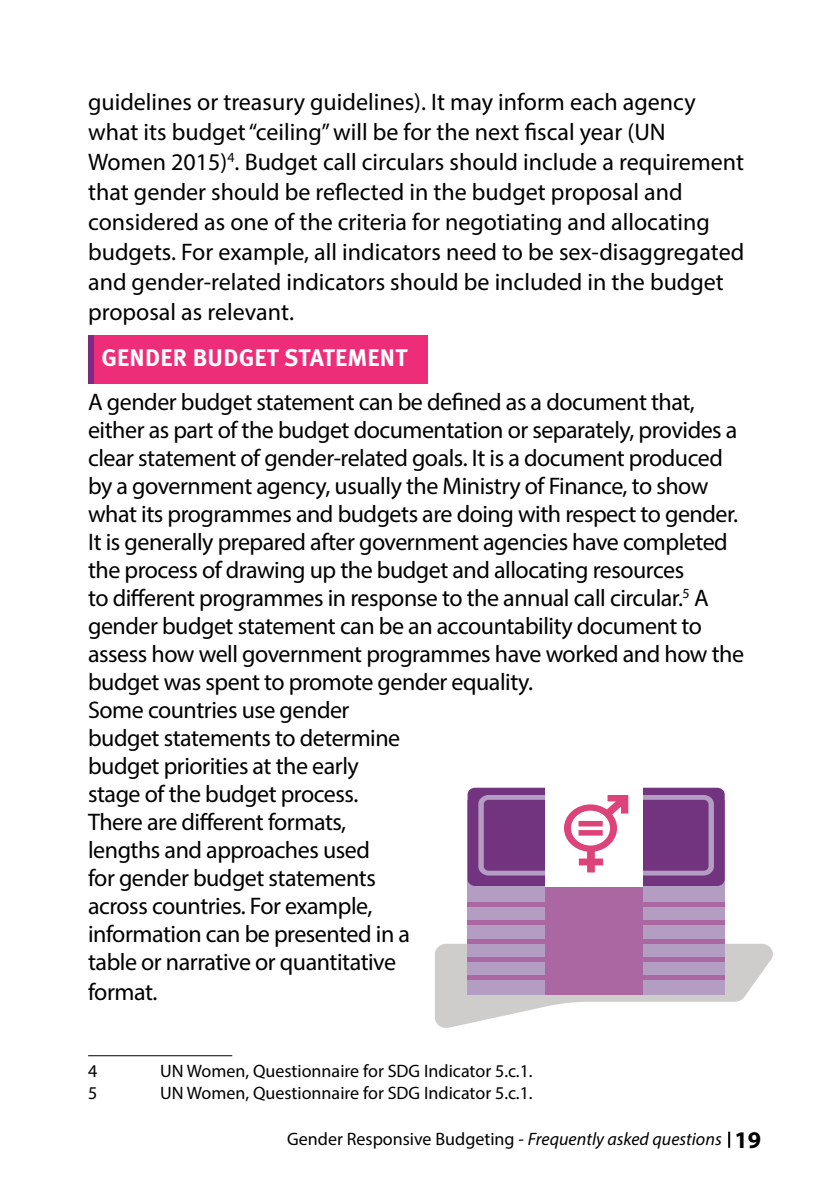
<style>
.page{position:relative;width:840px;height:1191px;background:#fff}
.page>*{position:absolute;margin:0;border:0;box-sizing:border-box;transform-origin:0 0}
.body_sample_GRB{font:24px/28px "Myriad Pro";letter-spacing:-.02em;color:#000}
.body_sample_GRB-2{font:24px/30px "Myriad Pro";color:#000}
.body_sample_GRB-3{font:700 24px "Meta Pro";letter-spacing:.01em;color:#fff}
.footnote{font:18px "Myriad Pro";color:#000}
.s1{font-style:italic}
.s2{font-weight:700;font-size:24px}
</style>
<div class="page">
<svg style="left:728px;top:1131px;width:1px;height:16px"></svg>
<div style="left:88px;top:336px;width:340px;height:48px;background:#ee2d78"></div>
<div style="left:88px;top:336px;width:6px;height:48px;background:#7d2a82"></div>
<hr style="left:88px;top:1055px;width:144px;height:1px;background:#000">
<svg style="left:435px;top:943px;width:338px;height:85px"></svg>
<div style="left:467px;top:800px;width:257px;height:194px;background:#b49dc3"></div>
<div style="left:467px;top:787px;width:257px;height:99px;background:#73347f;border-radius:7px"></div>
<div style="left:467px;top:902px;width:257px;height:5px;background:#ab67a2"></div>
<div style="left:467px;top:920px;width:257px;height:5px;background:#ab67a2"></div>
<div style="left:467px;top:938px;width:257px;height:5px;background:#ab67a2"></div>
<div style="left:467px;top:957px;width:257px;height:5px;background:#ab67a2"></div>
<div style="left:467px;top:975px;width:257px;height:5px;background:#ab67a2"></div>
<div style="left:545px;top:886px;width:97px;height:108px;background:#ab67a2"></div>
<div style="left:545px;top:787px;width:97px;height:99px;background:#fff"></div>
<svg style="left:478px;top:795px;width:235px;height:80px"></svg>
<div style="left:578px;top:821px;width:24px;height:5px;background:#dc4378"></div>
<div style="left:578px;top:830px;width:24px;height:5px;background:#dc4378"></div>
<p class="body_sample_GRB-2" style="left:88px;top:87px;width:657px">guidelines or treasury guidelines). It may inform each agency what its budget “ceiling” will be for the next fiscal year (UN Women 2015)<sup>4</sup>. Budget call circulars should include a requirement that gender should be reflected in the budget proposal and considered as one of the criteria for negotiating and allocating budgets. For example, all indicators need to be sex-disaggregated and gender-related indicators should be included in the budget proposal as relevant.</p>
<p class="body_sample_GRB-3" style="left:101px;top:342px;width:307px">GENDER BUDGET STATEMENT</p>
<p class="body_sample_GRB" style="left:88px;top:388px;width:657px">A gender budget statement can be defined as a document that, either as part of the budget documentation or separately, provides a clear statement of gender-related goals. It is a document produced by a government agency, usually the Ministry of Finance, to show what its programmes and budgets are doing with respect to gender.<br>It is generally prepared after government agencies have completed the process of drawing up the budget and allocating resources<br>to different programmes in response to the annual call circular.<sup>5</sup> A gender budget statement can be an accountability document to assess how well government programmes have worked and how the budget was spent to promote gender equality.</p>
<p class="body_sample_GRB" style="left:88px;top:695px;width:323px">Some countries use gender budget statements to determine budget priorities at the early stage of the budget process.<br>There are different formats, lengths and approaches used<br>for gender budget statements across countries. For example, information can be presented in a table or narrative or quantitative format.</p>
<p class="footnote" style="left:88px;top:1060px;width:11px">4</p>
<p class="footnote" style="left:160px;top:1060px;width:374px">UN Women, Questionnaire for SDG Indicator 5.c.1.</p>
<p class="footnote" style="left:88px;top:1081px;width:11px">5</p>
<p class="footnote" style="left:160px;top:1081px;width:374px">UN Women, Questionnaire for SDG Indicator 5.c.1.</p>
<p class="footnote" style="left:287px;top:1128px;width:475px">Gender Responsive Budgeting - <span class="s1">Frequently asked questions</span> <span class="s2">19</span></p>
</div>
